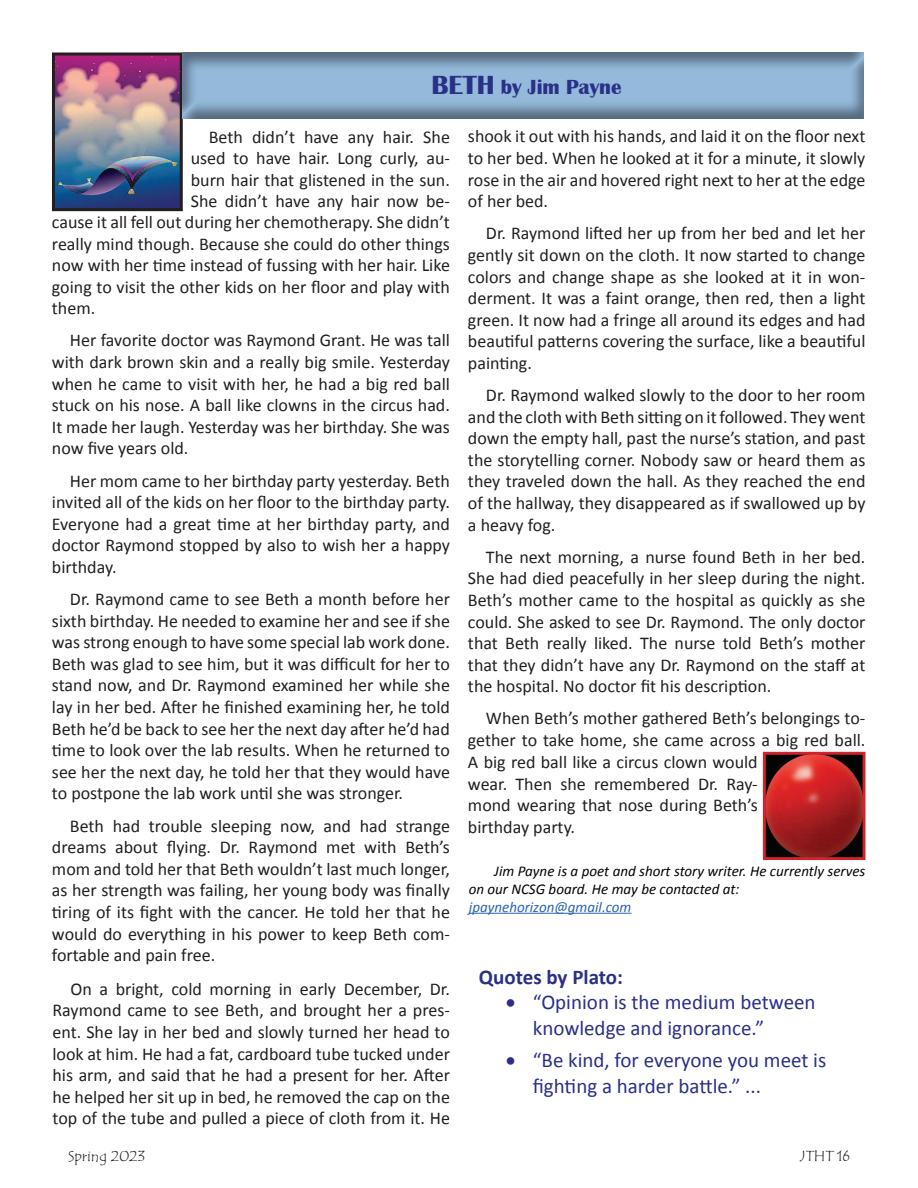
<style>
.page{position:relative;width:918px;height:1188px;background:#fff}
.page>*{position:absolute;margin:0;border:0;box-sizing:border-box;transform-origin:0 0}
.t1{font:21px/25.2px "Calibri";color:#2a3088}
.t2{font:700 21px "Britannic";color:#2a3088}
.t3{font:700 21px "Calibri";color:#2a3088}
.t4{font:18px/21.6px "Calibri";color:#231f20;text-align:justify}
.t5{font:italic 15px/18px "Calibri";color:#040503}
.t6{font:italic 15px "Calibri";color:#2865b1}
.t7{font:15px "Tempus Sans ITC";color:#231f20}
.s1{font-size:27px}
</style>
<div class="page">
<img style="left:56px;top:56px;width:123px;height:151px">
<div style="left:52px;top:52px;width:131px;height:159px;border:3px solid #231f20"></div>
<img style="left:767px;top:756px;width:95px;height:100px">
<div style="left:763px;top:752px;width:103px;height:108px;border:3px solid #d1232a"></div>
<hr style="left:469px;top:913px;width:163px;height:1px;background:#2865b1">
<div style="left:181px;top:46px;width:684px;height:76px;background:#231f20;opacity:.5"></div>
<p class="t2" style="left:431px;top:75px;width:192px"><span class="s1">BETH</span> by Jim Payne</p>
<p class="t4" style="left:209px;top:126px;width:243px">Beth didn’t have any hair. She</p>
<p class="t4" style="left:191px;top:147px;width:261px">used to have hair. Long curly, au-</p>
<p class="t4" style="left:191px;top:169px;width:261px">burn hair that glistened in the sun.</p>
<p class="t4" style="left:191px;top:191px;width:261px">She didn’t have any hair now be-</p>
<p class="t4" style="left:52px;top:211px;width:399px">cause it all fell out during her chemotherapy. She didn’t</p>
<p class="t4" style="left:52px;top:233px;width:399px">really mind though. Because she could do other things</p>
<p class="t4" style="left:52px;top:254px;width:400px">now with her time instead of fussing with her hair. Like</p>
<p class="t4" style="left:52px;top:276px;width:400px">going to visit the other kids on her floor and play with</p>
<p class="t4" style="left:52px;top:298px;width:45px">them.</p>
<p class="t4" style="left:52px;top:330px;width:400px;text-indent:18px">Her favorite doctor was Raymond Grant. He was tall with dark brown skin and a really big smile. Yesterday when he came to visit with her, he had a big red ball stuck on his nose. A ball like clowns in the circus had.<br>It made her laugh. Yesterday was her birthday. She was now five years old.</p>
<p class="t4" style="left:52px;top:470px;width:400px;text-indent:18px">Her mom came to her birthday party yesterday. Beth invited all of the kids on her floor to the birthday party.<br>Everyone had a great time at her birthday party, and doctor Raymond stopped by also to wish her a happy birthday.</p>
<p class="t4" style="left:52px;top:588px;width:400px;text-indent:18px">Dr. Raymond came to see Beth a month before her sixth birthday. He needed to examine her and see if she was strong enough to have some special lab work done.<br>Beth was glad to see him, but it was difficult for her to stand now, and Dr. Raymond examined her while she lay in her bed. After he finished examining her, he told Beth he’d be back to see her the next day after he’d had time to look over the lab results. When he returned to see her the next day, he told her that they would have to postpone the lab work until she was stronger.</p>
<p class="t4" style="left:52px;top:815px;width:400px;text-indent:18px">Beth had trouble sleeping now, and had strange dreams about flying. Dr. Raymond met with Beth’s mom and told her that Beth wouldn’t last much longer, as her strength was failing, her young body was finally tiring of its fight with the cancer. He told her that he would do everything in his power to keep Beth com&shy;fortable and pain free.</p>
<p class="t4" style="left:52px;top:978px;width:399px;text-indent:18px">On a bright, cold morning in early December, Dr.<br>Raymond came to see Beth, and brought her a pres&shy;ent. She lay in her bed and slowly turned her head to look at him. He had a fat, cardboard tube tucked under his arm, and said that he had a present for her. After he helped her sit up in bed, he removed the cap on the top of the tube and pulled a piece of cloth from it. He</p>
<p class="t4" style="left:468px;top:126px;width:399px">shook it out with his hands, and laid it on the floor next to her bed. When he looked at it for a minute, it slowly rose in the air and hovered right next to her at the edge of her bed.</p>
<p class="t4" style="left:468px;top:223px;width:399px;text-indent:18px">Dr. Raymond lifted her up from her bed and let her gently sit down on the cloth. It now started to change colors and change shape as she looked at it in won&shy;derment. It was a faint orange, then red, then a light green. It now had a fringe all around its edges and had beautiful patterns covering the surface, like a beautiful painting.</p>
<p class="t4" style="left:468px;top:384px;width:399px;text-indent:18px">Dr. Raymond walked slowly to the door to her room and the cloth with Beth sitting on it followed. They went down the empty hall, past the nurse’s station, and past the storytelling corner. Nobody saw or heard them as they traveled down the hall. As they reached the end of the hallway, they disappeared as if swallowed up by a heavy fog.</p>
<p class="t4" style="left:468px;top:546px;width:399px;text-indent:18px">The next morning, a nurse found Beth in her bed.<br>She had died peacefully in her sleep during the night.<br>Beth’s mother came to the hospital as quickly as she could. She asked to see Dr. Raymond. The only doctor that Beth really liked. The nurse told Beth’s mother that they didn’t have any Dr. Raymond on the staff at the hospital. No doctor fit his description.</p>
<p class="t4" style="left:468px;top:708px;width:399px;text-align:left;text-indent:18px">When Beth’s mother gathered Beth’s belongings to&shy;gether to take home, she came across a big red ball.<br>A big red ball like a circus clown would<br>wear. Then she remembered Dr. Ray-<br>mond wearing that nose during Beth’s<br>birthday party.</p>
<p class="t5" style="left:469px;top:861px;width:398px;text-indent:26px">Jim Payne is a poet and short story writer. He currently serves on our NCSG board. He may be contacted at:</p>
<p class="t6" style="left:469px;top:896px;width:164px">jpaynehorizon@gmail.com</p>
<p class="t3" style="left:479px;top:964px;width:146px">Quotes by Plato:</p>
<p class="t1" style="left:533px;top:990px;width:284px;text-indent:-27px">• “Opinion is the medium between knowledge and ignorance.”</p>
<p class="t1" style="left:533px;top:1048px;width:295px;text-indent:-27px">• “Be kind, for everyone you meet is fighting a harder battle.” ...</p>
<p class="t7" style="left:68px;top:1146px;width:78px">Spring 2023</p>
<p class="t7" style="left:800px;top:1146px;width:52px">JTHT 16</p>
</div>
